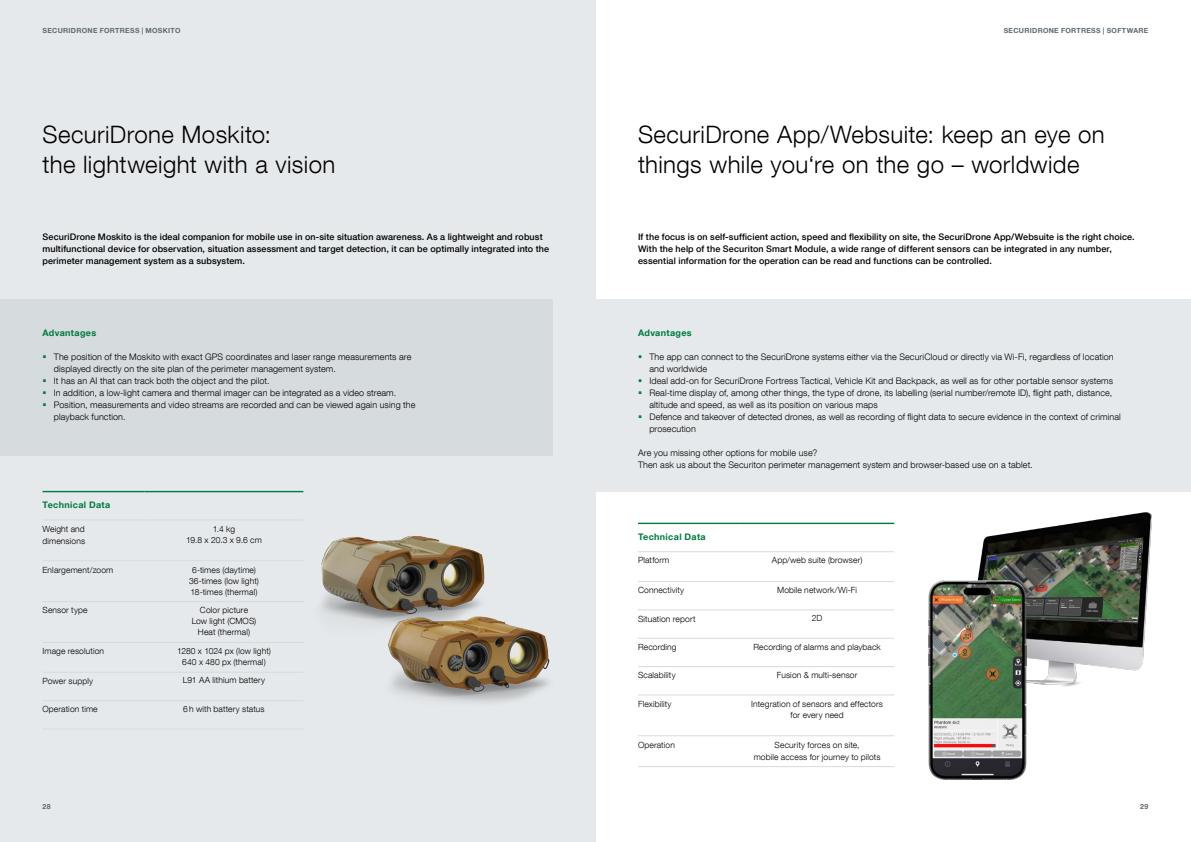
<style>
.page{position:relative;width:1191px;height:842px;background:#fff}
.page>*{position:absolute;margin:0;border:0;box-sizing:border-box;transform-origin:0 0}
.t1{font:300 24px/30px "Helvetica Neue LT Com";letter-spacing:.015em;color:#000}
.t2{font:300 9px/12px "Helvetica Neue LT Com";letter-spacing:.01em;color:#000}
.t3{font:500 9px/12px "Helvetica Neue LT Com";letter-spacing:.01em;color:#000}
.t4{font:700 9px "Helvetica Neue LT Com";letter-spacing:.04em;color:#007b3d}
.t5{font:300 8.5px/11px "Helvetica Neue LT Com";letter-spacing:.015em;color:#000;text-align:center}
.t6{font:700 7px "Helvetica Neue LT Com";letter-spacing:.045em;color:#5d686e}
</style>
<div class="page">
<div style="left:0;top:0;width:595px;height:842px;background:#e6e9eb"></div>
<div style="left:0;top:300px;width:553px;height:156px;background:#d6dbde"></div>
<div style="left:595px;top:300px;width:596px;height:192px;background:#e6e9eb"></div>
<img style="left:321px;top:535px;width:229px;height:168px">
<img style="left:977px;top:512px;width:175px;height:202px">
<img style="left:928px;top:580px;width:98px;height:200px">
<hr style="left:638px;top:523px;width:102px;height:1px;background:#007b3d">
<hr style="left:740px;top:523px;width:154px;height:1px;background:#007b3d">
<hr style="left:638px;top:551px;width:102px;height:1px;background:#d6dbde">
<hr style="left:740px;top:551px;width:154px;height:1px;background:#d6dbde">
<hr style="left:638px;top:581px;width:102px;height:1px;background:#d6dbde">
<hr style="left:740px;top:581px;width:154px;height:1px;background:#d6dbde">
<hr style="left:638px;top:609px;width:102px;height:1px;background:#d6dbde">
<hr style="left:740px;top:609px;width:154px;height:1px;background:#d6dbde">
<hr style="left:638px;top:638px;width:102px;height:1px;background:#d6dbde">
<hr style="left:740px;top:638px;width:154px;height:1px;background:#d6dbde">
<hr style="left:638px;top:666px;width:102px;height:1px;background:#d6dbde">
<hr style="left:740px;top:666px;width:154px;height:1px;background:#d6dbde">
<hr style="left:638px;top:695px;width:102px;height:1px;background:#d6dbde">
<hr style="left:740px;top:695px;width:154px;height:1px;background:#d6dbde">
<hr style="left:638px;top:735px;width:102px;height:1px;background:#d6dbde">
<hr style="left:740px;top:735px;width:154px;height:1px;background:#d6dbde">
<hr style="left:638px;top:766px;width:102px;height:1px;background:#d6dbde">
<hr style="left:740px;top:766px;width:154px;height:1px;background:#d6dbde">
<hr style="left:43px;top:491px;width:102px;height:1px;background:#007b3d">
<hr style="left:145px;top:491px;width:158px;height:1px;background:#007b3d">
<hr style="left:43px;top:520px;width:102px;height:1px;background:#d6dbde">
<hr style="left:145px;top:520px;width:158px;height:1px;background:#d6dbde">
<hr style="left:43px;top:560px;width:102px;height:1px;background:#d6dbde">
<hr style="left:145px;top:560px;width:158px;height:1px;background:#d6dbde">
<hr style="left:43px;top:601px;width:102px;height:1px;background:#d6dbde">
<hr style="left:145px;top:601px;width:158px;height:1px;background:#d6dbde">
<hr style="left:43px;top:642px;width:102px;height:1px;background:#d6dbde">
<hr style="left:145px;top:642px;width:158px;height:1px;background:#d6dbde">
<hr style="left:43px;top:672px;width:102px;height:1px;background:#d6dbde">
<hr style="left:145px;top:672px;width:158px;height:1px;background:#d6dbde">
<hr style="left:43px;top:700px;width:102px;height:1px;background:#d6dbde">
<hr style="left:145px;top:700px;width:158px;height:1px;background:#d6dbde">
<hr style="left:43px;top:729px;width:102px;height:1px;background:#d6dbde">
<hr style="left:145px;top:729px;width:158px;height:1px;background:#d6dbde">
<p class="t6" style="left:43px;top:26px;width:139px">SECURIDRONE FORTRESS | MOSKITO</p>
<p class="t6" style="left:1003px;top:26px;width:146px">SECURIDRONE FORTRESS | SOFTWARE</p>
<h1 class="t1" style="left:43px;top:119px;width:294px">SecuriDrone Moskito:<br>the lightweight with a vision</h1>
<p class="t3" style="left:43px;top:230px;width:508px">SecuriDrone Moskito is the ideal companion for mobile use in on-site situation awareness. As a lightweight and robust multifunctional device for observation, situation assessment and target detection, it can be optimally integrated into the perimeter management system as a subsystem.</p>
<p class="t4" style="left:43px;top:327px;width:55px">Advantages</p>
<p class="t2" style="left:54px;top:350px;width:363px">The position of the Moskito with exact GPS coordinates and laser range measurements are displayed directly on the site plan of the perimeter management system.<br>It has an AI that can track both the object and the pilot.<br>In addition, a low-light camera and thermal imager can be integrated as a video stream.<br>Position, measurements and video streams are recorded and can be viewed again using the playback function.</p>
<p class="t4" style="left:43px;top:499px;width:69px">Technical Data</p>
<p class="t5" style="left:43px;top:522px;width:44px;line-height:12px;text-align:left">Weight and dimensions</p>
<p class="t5" style="left:186px;top:523px;width:77px">1.4 kg<br>19.8 x 20.3 x 9.6 cm</p>
<p class="t5" style="left:43px;top:564px;width:72px">Enlargement/zoom</p>
<p class="t5" style="left:189px;top:564px;width:71px">6-times (daytime)<br>36-times (low light)<br>18-times (thermal)</p>
<p class="t5" style="left:43px;top:605px;width:47px">Sensor type</p>
<p class="t5" style="left:192px;top:605px;width:66px">Color picture<br>Low light (CMOS)<br>Heat (thermal)</p>
<p class="t5" style="left:43px;top:645px;width:63px">Image resolution</p>
<p class="t5" style="left:177px;top:645px;width:95px">1280 x 1024 px (low light)<br>640 x 480 px (thermal)</p>
<p class="t5" style="left:43px;top:675px;width:52px">Power supply</p>
<p class="t5" style="left:183px;top:675px;width:84px">L91 AA lithium battery</p>
<p class="t5" style="left:43px;top:704px;width:57px">Operation time</p>
<p class="t5" style="left:183px;top:703px;width:83px">6h with battery status</p>
<h1 class="t1" style="left:638px;top:119px;width:468px">SecuriDrone App/Websuite: keep an eye on things while you‘re on the go – worldwide</h1>
<p class="t3" style="left:638px;top:230px;width:498px">If the focus is on self-sufficient action, speed and flexibility on site, the SecuriDrone App/Websuite is the right choice.<br>With the help of the Securiton Smart Module, a wide range of different sensors can be integrated in any number, essential information for the operation can be read and functions can be controlled.</p>
<p class="t4" style="left:638px;top:327px;width:55px">Advantages</p>
<p class="t2" style="left:649px;top:350px;width:473px">The app can connect to the SecuriDrone systems either via the SecuriCloud or directly via Wi-Fi, regardless of location and worldwide<br>Ideal add-on for SecuriDrone Fortress Tactical, Vehicle Kit and Backpack, as well as for other portable sensor systems Real-time display of, among other things, the type of drone, its labelling (serial number/remote ID), flight path, distance, altitude and speed, as well as its position on various maps<br>Defence and takeover of detected drones, as well as recording of flight data to secure evidence in the context of criminal prosecution</p>
<p class="t2" style="left:638px;top:446px;width:396px">Are you missing other options for mobile use?<br>Then ask us about the Securiton perimeter management system and browser-based use on a tablet.</p>
<p class="t4" style="left:638px;top:531px;width:69px">Technical Data</p>
<p class="t5" style="left:638px;top:555px;width:33px">Platform</p>
<p class="t5" style="left:772px;top:555px;width:92px">App/web suite (browser)</p>
<p class="t5" style="left:638px;top:585px;width:48px">Connectivity</p>
<p class="t5" style="left:777px;top:585px;width:81px">Mobile network/Wi-Fi</p>
<p class="t5" style="left:638px;top:613px;width:59px">Situation report</p>
<p class="t5" style="left:812px;top:612px;width:12px">2D</p>
<p class="t5" style="left:638px;top:641px;width:40px">Recording</p>
<p class="t5" style="left:753px;top:641px;width:129px">Recording of alarms and playback</p>
<p class="t5" style="left:638px;top:670px;width:39px">Scalability</p>
<p class="t5" style="left:777px;top:670px;width:82px">Fusion &amp; multi-sensor</p>
<p class="t5" style="left:638px;top:698px;width:35px">Flexibility</p>
<p class="t5" style="left:751px;top:698px;width:133px">Integration of sensors and effectors for every need</p>
<p class="t5" style="left:638px;top:739px;width:38px">Operation</p>
<p class="t5" style="left:753px;top:738px;width:128px;line-height:12px">Security forces on site,<br>mobile access for journey to pilots</p>
<p class="t6" style="left:43px;top:802px;width:10px">28</p>
<p class="t6" style="left:1140px;top:802px;width:10px">29</p>
</div>
